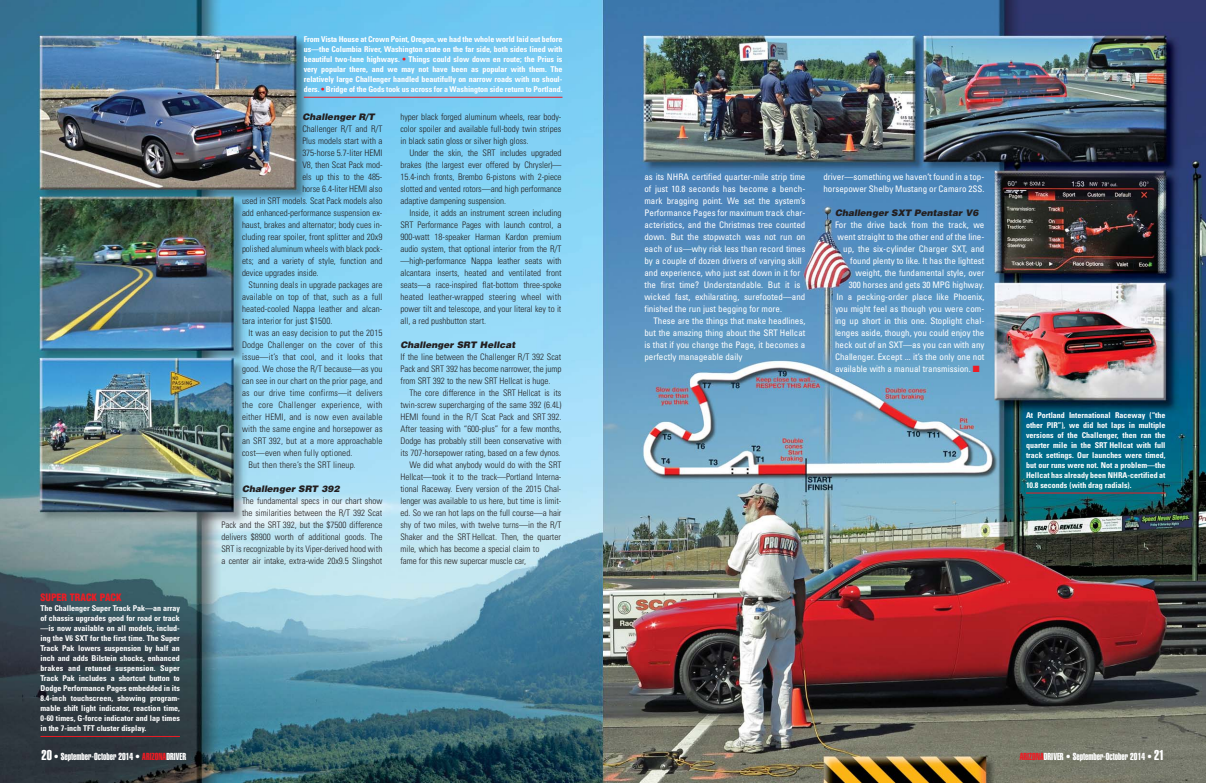
<style>
.page{position:relative;width:1206px;height:783px;background:#fff}
.page>*{position:absolute;margin:0;border:0;box-sizing:border-box;transform-origin:0 0}
.t1{font:10px "Helvetica Extra Compressed";color:#fff}
.t2{font:900 condensed 10px "Helvetica";color:#ed1c24}
.t3{font:300 condensed 9px/12px "Univers";color:#231f20;text-align:justify}
.t4{font:condensed 9px/12px "Univers";color:#fff}
.t5{font:italic 900 9px "Helvetica";color:#231f20}
.t6{font:300 condensed 9px "Univers";letter-spacing:.03em;color:#231f20}
.t7{font:700 condensed 8px/10px "Univers";color:#fff;text-align:justify}
.s1{font-size:14px}
.s2{color:#ed1c24}
</style>
<div class="page">
<img style="left:603px;top:0;width:603px;height:783px">
<img style="left:0;top:0;width:603px;height:783px">
<hr style="left:1026px;top:493px;width:140px;height:1px;background:#ed1c24">
<hr style="left:304px;top:97px;width:259px;height:1px;background:#ed1c24">
<hr style="left:40px;top:736px;width:140px;height:1px;background:#ed1c24">
<p class="t2" style="left:40px;top:594px;width:83px">SUPER TRACK PACK</p>
<p class="t7" style="left:40px;top:604px;width:141px">The Challenger Super Track Pak—an array of chassis upgrades good for road or track —is now available on all models, in clud - ing the V6 SXT for the first time. The Super Track Pak lowers suspension by half an inch and adds Bilstein shocks, en hanced brakes and retuned suspension. Super Track Pak includes a shortcut button to Dodge Performance Pages embedded in its 8.4-inch touchscreen, showing program&shy;mable shift light indicator, reaction time, 0-60 times, G-force indicator and lap times in the 7-inch TFT cluster display.</p>
<p class="t1" style="left:42px;top:753px;width:146px"><span class="s1">20</span> • September-October 2014 • <span class="s2">ARIZONA</span>DRIVER</p>
<p class="t7" style="left:304px;top:35px;width:260px">From Vista House at Crown Point, Oregon, we had the whole world laid out before us—the Columbia River, Washington state on the far side, both sides lined with beautiful two-lane highways. <span class="s2">•</span> Things could slow down en route; the Prius is very popular there, and we may not have been as popular with them. The relatively large Challenger handled beautifully on narrow roads with no shoul - ders. <span class="s2">•</span> Bridge of the Gods took us across for a Washington side return to Portland.</p>
<p class="t5" style="left:302px;top:114px;width:75px">Challenger R/T</p>
<p class="t3" style="left:302px;top:124px;width:82px">Challenger R/T and R/T</p>
<p class="t3" style="left:302px;top:136px;width:82px">Plus models start with a</p>
<p class="t3" style="left:302px;top:148px;width:82px">375-horse 5.7-liter HEMI</p>
<p class="t3" style="left:302px;top:160px;width:82px">V8, then Scat Pack mod-</p>
<p class="t3" style="left:302px;top:172px;width:82px">els up this to the 485-</p>
<p class="t3" style="left:302px;top:184px;width:82px">horse 6.4-liter HEMI also</p>
<p class="t3" style="left:242px;top:196px;width:142px">used in SRT models. Scat Pack models also</p>
<p class="t3" style="left:242px;top:208px;width:142px">add enhanced-performance suspension ex -</p>
<p class="t3" style="left:242px;top:220px;width:142px">haust, brakes and alternator; body cues in -</p>
<p class="t3" style="left:242px;top:232px;width:142px">clud ing rear spoiler, front splitter and 20x9</p>
<p class="t3" style="left:242px;top:244px;width:142px">polished aluminum wheels with black pock -</p>
<p class="t3" style="left:242px;top:256px;width:142px">ets; and a variety of style, function and</p>
<p class="t3" style="left:242px;top:268px;width:78px">device up grades inside.</p>
<p class="t3" style="left:249px;top:280px;width:135px">Stunning deals in upgrade packages are</p>
<p class="t3" style="left:242px;top:292px;width:142px">available on top of that, such as a full</p>
<p class="t3" style="left:242px;top:304px;width:142px">heated-cooled Nap pa leather and alcan -</p>
<p class="t3" style="left:242px;top:316px;width:92px">tara interior for just $1500.</p>
<p class="t3" style="left:249px;top:328px;width:136px">It was an easy decision to put the 2015</p>
<p class="t3" style="left:242px;top:340px;width:142px">Dodge Challenger on the cover of this</p>
<p class="t3" style="left:242px;top:352px;width:142px">issue —it’s that cool, and it looks that</p>
<p class="t3" style="left:242px;top:364px;width:142px">good. We chose the R/T because —as you</p>
<p class="t3" style="left:242px;top:376px;width:142px">can see in our chart on the prior page, and</p>
<p class="t3" style="left:242px;top:388px;width:142px">as our drive time confirms—it delivers</p>
<p class="t6" style="left:242px;top:401px;width:142px">the core Challenger experience, with</p>
<p class="t3" style="left:242px;top:412px;width:142px">either HEMI, and is now even available</p>
<p class="t3" style="left:242px;top:424px;width:142px">with the same engine and horsepower as</p>
<p class="t3" style="left:242px;top:436px;width:142px">an SRT 392, but at a more approachable</p>
<p class="t3" style="left:242px;top:448px;width:112px">cost—even when fully optioned.</p>
<p class="t3" style="left:249px;top:460px;width:109px">But then there’s the SRT lineup.</p>
<p class="t5" style="left:242px;top:486px;width:100px">Challenger SRT 392</p>
<p class="t3" style="left:222px;top:496px;width:162px;text-align:right">The fundamental specs in our chart show<br>the similarities between the R/T 392 Scat<br>Pack and the SRT 392, but the $7500 difference delivers $8900 worth of additional goods. The SRT is recognizable by its Viper-derived hood with a center air intake, extra-wide 20x9.5 Slingshot</p>
<p class="t3" style="left:401px;top:112px;width:162px">hyper black forged aluminum wheels, rear body&shy;color spoiler and available full-body twin stripes in black satin gloss or silver high gloss.</p>
<p class="t3" style="left:401px;top:148px;width:162px;text-indent:9px">Under the skin, the SRT includes upgraded brakes (the largest ever offered by Chrysler)— 15.4-inch fronts, Brembo 6-pistons with 2-piece slotted and vented rotors—and high performance adaptive dampening suspension.</p>
<p class="t3" style="left:401px;top:208px;width:163px;text-indent:9px">Inside, it adds an instrument screen including SRT Performance Pages with launch control, a 900-watt 18-speaker Harman Kardon premium audio system, that optional interior from the R/T —high-performance Nappa leather seats with alcan tara inserts, heated and ventilated front seats —a race-inspired flat-bottom three-spoke heated leather-wrapped steering wheel with power tilt and telescope, and your literal key to it all, a red pushbutton start.</p>
<p class="t5" style="left:400px;top:342px;width:118px">Challenger SRT Hellcat</p>
<p class="t3" style="left:400px;top:352px;width:162px">If the line between the Challenger R/T 392 Scat Pack and SRT 392 has become narrower, the jump from SRT 392 to the new SRT Hellcat is huge.</p>
<p class="t3" style="left:410px;top:388px;width:153px">The core difference in the SRT Hellcat is its</p>
<p class="t3" style="left:400px;top:400px;width:162px">twin-screw supercharging of the same 392 (6.4L)</p>
<p class="t3" style="left:400px;top:412px;width:162px">HEMI found in the R/T Scat Pack and SRT 392.</p>
<p class="t3" style="left:400px;top:424px;width:162px">After teasing with “600-plus” for a few months,</p>
<p class="t3" style="left:400px;top:436px;width:162px">Dodge has probably still been conservative with</p>
<p class="t3" style="left:400px;top:448px;width:162px">its 707-horsepower rating, based on a few dynos.</p>
<p class="t3" style="left:410px;top:460px;width:153px">We did what anybody would do with the SRT</p>
<p class="t3" style="left:400px;top:472px;width:162px">Hellcat—took it to the track—Portland Inter na -</p>
<p class="t3" style="left:400px;top:484px;width:162px">tional Raceway. Every version of the 2015 Chal -</p>
<p class="t3" style="left:400px;top:496px;width:162px">lenger was available to us here, but time is limit-</p>
<p class="t3" style="left:400px;top:508px;width:162px">ed. So we ran hot laps on the full course—a hair</p>
<p class="t3" style="left:400px;top:520px;width:163px">shy of two miles, with twelve turns—in the R/T</p>
<p class="t3" style="left:400px;top:532px;width:162px">Shaker and the SRT Hellcat. Then, the quarter</p>
<p class="t3" style="left:400px;top:544px;width:140px">mile, which has become a special claim to</p>
<p class="t3" style="left:400px;top:556px;width:127px">fame for this new supercar muscle car,</p>
<p class="t4" style="left:644px;top:172px;width:162px">as its NHRA certified quarter-mile strip time of just 10.8 seconds has become a bench&shy;mark bragging point. We set the system’s Performance Pages for maximum track char&shy;acteristics, and the Christmas tree counted down. But the stopwatch was not run on each of us—why risk less than record times by a couple of dozen drivers of varying skill and experience, who just sat down in it for the first time? Understandable. But it is wicked fast, exhilarating, surefooted—and finished the run just begging for more.</p>
<p class="t4" style="left:644px;top:316px;width:162px;text-align:justify;text-indent:9px">These are the things that make headlines, but the amazing thing about the SRT Hellcat is that if you change the Page, it becomes a perfectly manageable daily</p>
<p class="t4" style="left:824px;top:172px;width:162px">driver—something we haven’t found in a top&shy;horsepower Shelby Mustang or Camaro 2SS.</p>
<p class="t5" style="left:835px;top:210px;width:146px">Challenger SXT Pentastar V6</p>
<p class="t4" style="left:835px;top:220px;width:151px">For the drive back from the track, we</p>
<p class="t4" style="left:838px;top:232px;width:148px">went straight to the other end of the line-</p>
<p class="t4" style="left:843px;top:244px;width:143px">up, the six-cylinder Charger SXT, and</p>
<p class="t4" style="left:850px;top:256px;width:136px">found plenty to like. It has the lightest</p>
<p class="t4" style="left:856px;top:268px;width:130px">weight, the fundamental style, over</p>
<p class="t4" style="left:849px;top:280px;width:137px">300 horses and gets 30 MPG highway.</p>
<p class="t4" style="left:836px;top:292px;width:149px">In a pecking-order place like Phoenix,</p>
<p class="t4" style="left:835px;top:304px;width:151px">you might feel as though you were com-</p>
<p class="t4" style="left:835px;top:316px;width:151px">ing up short in this one. Stoplight chal-</p>
<p class="t4" style="left:835px;top:328px;width:151px">lenges aside, though, you could enjoy the</p>
<p class="t4" style="left:835px;top:340px;width:151px">heck out of an SXT—as you can with any</p>
<p class="t4" style="left:835px;top:352px;width:151px">Chal len ger. Except ... it’s the only one not</p>
<p class="t4" style="left:835px;top:364px;width:146px">available with a manual transmission. <span class="s2">■</span></p>
<p class="t7" style="left:1026px;top:411px;width:141px">At Portland International Raceway (“the other PIR”), we did hot laps in multiple versions of the Challenger, then ran the quarter mile in the SRT Hellcat with full track settings. Our launches were timed, but our runs were not. Not a problem—the Hellcat has already been NHRA-certified at 10.8 seconds (with drag radials).</p>
<p class="t1" style="left:1020px;top:753px;width:146px"><span class="s2">ARIZONA</span>DRIVER • September-October 2014 • <span class="s1">21</span></p>
</div>
